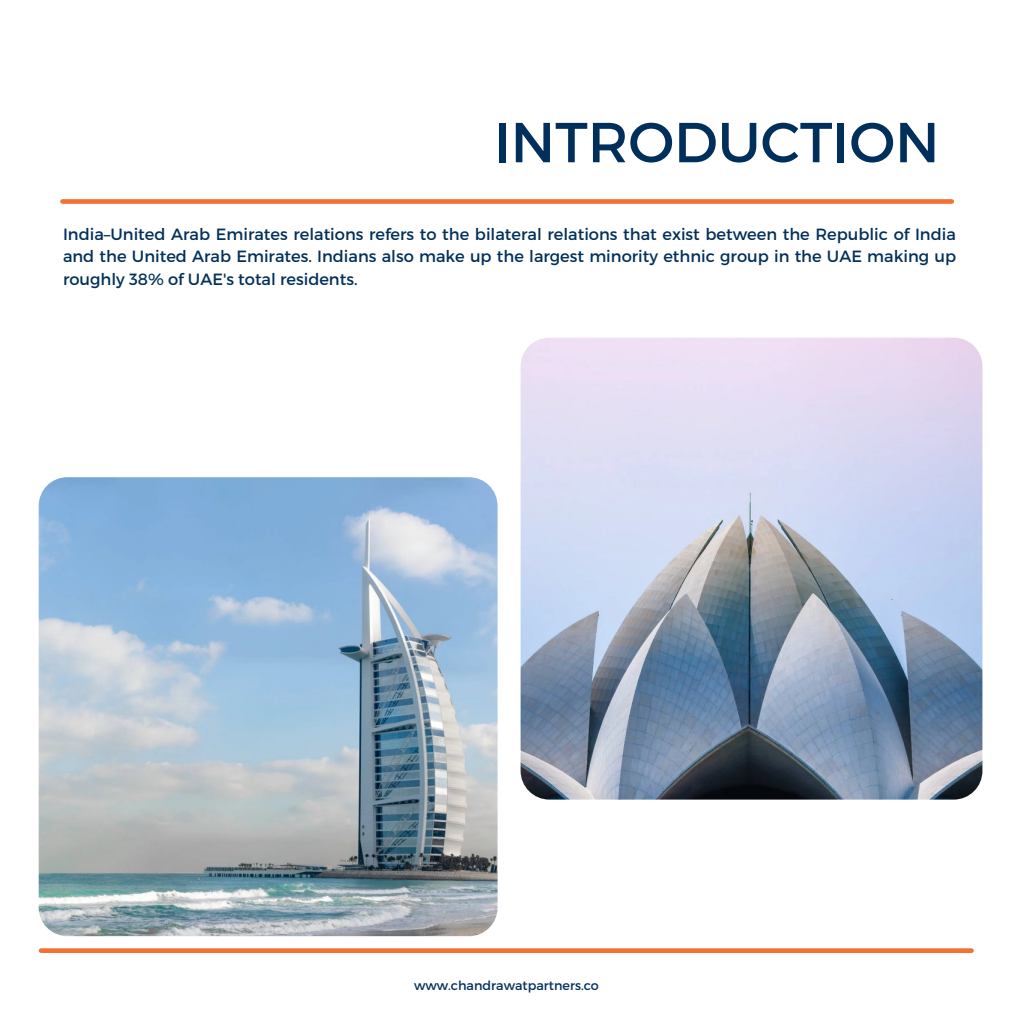
<style>
.page{position:relative;width:1013px;height:1013px;background:#fff}
.page>*{position:absolute;margin:0;border:0;box-sizing:border-box;transform-origin:0 0}
.t1{font:56.25px "Montserrat";color:#002f5b}
.t2{font:16.25px/22.5px "Montserrat";color:#00305b;text-align:justify}
.t3{font:12.75px "Montserrat";color:#002f5b}
</style>
<div class="page">
<div style="left:63px;top:199px;width:888px;height:5px;background:#f47133"></div>
<img style="left:39px;top:477px;width:458px;height:459px;border-radius:29px">
<img style="left:520px;top:338px;width:462px;height:461px;border-radius:29px">
<svg style="left:41px;top:948px;width:930px;height:4px;fill:#f47133"></svg>
<h1 class="t1" style="left:493px;top:106px;width:447px">INTRODUCTION</h1>
<p class="t2" style="left:63px;top:222px;width:894px">India–United Arab Emirates relations refers to the bilateral relations that exist between the Republic of India and the United Arab Emirates. Indians also make up the largest minority ethnic group in the UAE making up roughly 38% of UAE's total residents.</p>
<p class="t3" style="left:414px;top:976px;width:186px">www.chandrawatpartners.co</p>
</div>
